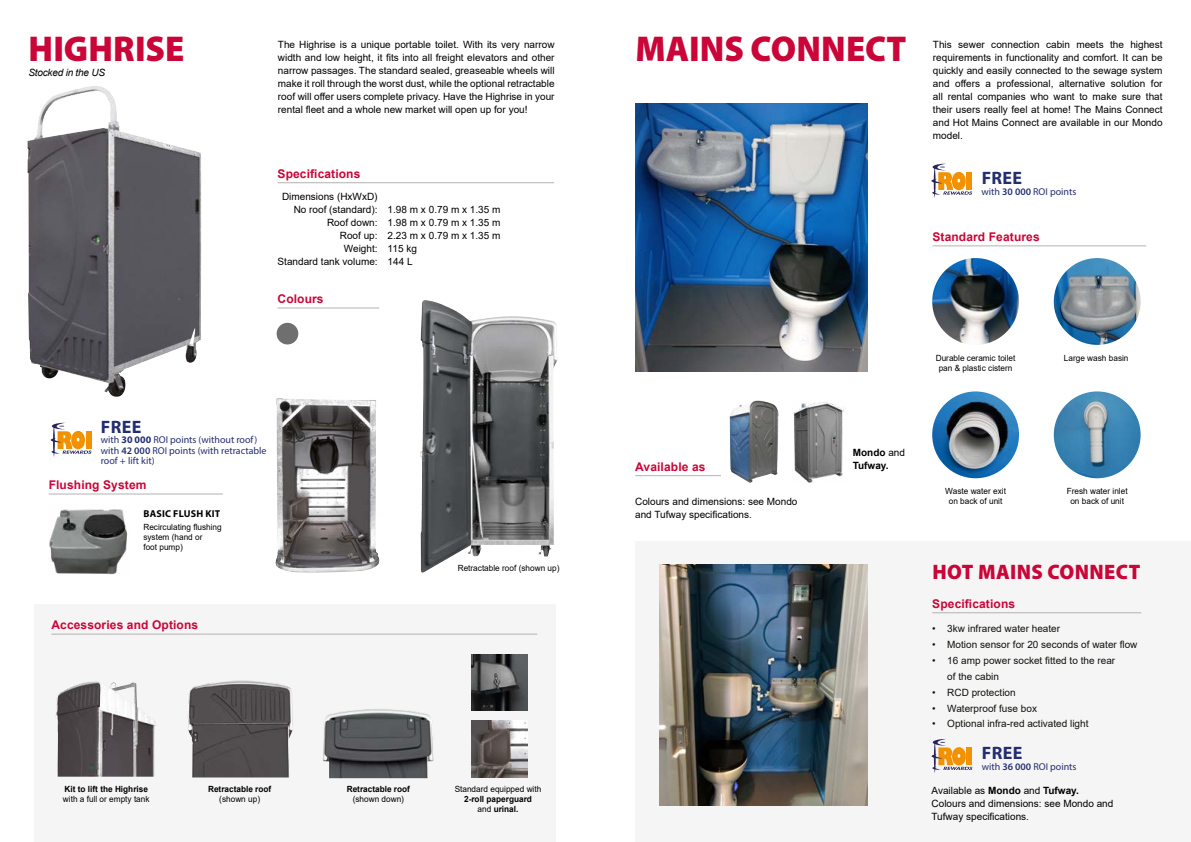
<style>
.page{position:relative;width:1191px;height:842px;background:#fff}
.page>*{position:absolute;margin:0;border:0;box-sizing:border-box;transform-origin:0 0}
.t1{font:900 36px "Myriad Pro";color:#ca0538}
.t2{font:900 21px "Myriad Pro";letter-spacing:.02em;color:#ca0538}
.t3{font:700 18px "Myriad Pro";letter-spacing:.02em;color:#232d71}
.t4{font:700 12px "Arial";letter-spacing:.01em;color:#ca0538}
.t5{font:10px/13px "Arial";color:#000;text-align:justify}
.t6{font:10px/15.8px "Arial";color:#12110c}
.t7{font:10px/10.5px "Myriad Pro";color:#232d71}
.t8{font:700 10px/13px "Arial";color:#000}
.t9{font:italic 10px "Arial";letter-spacing:-.02em;color:#000}
.t10{font:700 10px "Myriad Pro";letter-spacing:.02em;color:#000}
.t11{font:8.5px/10px "Arial";color:#000;text-align:center}
.t12{font:700 8.5px/10px "Arial";color:#000;text-align:center}
.s1{font-weight:700}
.s2{font-weight:600}
.s3{font-weight:400}
</style>
<div class="page">
<img style="left:27px;top:86px;width:174px;height:311px">
<img style="left:275px;top:398px;width:104px;height:175px">
<img style="left:420px;top:300px;width:137px;height:273px">
<div style="left:34px;top:604px;width:522px;height:238px;background:#f5f5f5"></div>
<img style="left:471px;top:721px;width:57px;height:56px">
<img style="left:471px;top:654px;width:57px;height:57px">
<img style="left:49px;top:509px;width:79px;height:66px">
<img style="left:187px;top:680px;width:106px;height:97px">
<img style="left:56px;top:681px;width:100px;height:96px">
<img style="left:323px;top:709px;width:111px;height:69px">
<div style="left:635px;top:542px;width:556px;height:300px;background:#f5f5f5"></div>
<img style="left:635px;top:104px;width:232px;height:267px">
<img style="left:659px;top:564px;width:208px;height:241px">
<img style="left:729px;top:400px;width:49px;height:83px">
<img style="left:932px;top:258px;width:87px;height:87px;border-radius:43px">
<img style="left:1053px;top:258px;width:87px;height:87px;border-radius:43px">
<img style="left:932px;top:391px;width:87px;height:87px;border-radius:43px">
<img style="left:1053px;top:391px;width:87px;height:87px;border-radius:43px">
<img style="left:793px;top:402px;width:51px;height:81px">
<div style="left:277px;top:323px;width:21px;height:21px;background:#706f6f;border-radius:50%"></div>
<div style="left:86px;top:431px;width:6px;height:18px;background:#f39200"></div>
<svg style="left:51px;top:423px;width:40px;height:34px"></svg>
<hr style="left:277px;top:182px;width:277px;height:1px;background:#b3b2b2">
<hr style="left:277px;top:307px;width:102px;height:1px;background:#b3b2b2">
<hr style="left:51px;top:634px;width:486px;height:1px;background:#b3b2b2">
<hr style="left:49px;top:493px;width:174px;height:1px;background:#b3b2b2">
<hr style="left:635px;top:475px;width:86px;height:1px;background:#b3b2b2">
<hr style="left:932px;top:245px;width:214px;height:1px;background:#b3b2b2">
<hr style="left:932px;top:612px;width:209px;height:1px;background:#b3b2b2">
<svg style="left:931px;top:164px;width:41px;height:34px"></svg>
<svg style="left:931px;top:739px;width:41px;height:34px"></svg>
<h1 class="t1" style="left:29px;top:25px;width:157px">HIGHRISE</h1>
<p class="t5" style="left:278px;top:38px;width:278px">The Highrise is a unique portable toilet. With its very narrow width and low height, it fits into all freight elevators and other narrow passages. The standard sealed, greaseable wheels will make it roll through the worst dust, while the optional retractable roof will offer users complete privacy. Have the Highrise in your rental fleet and a whole new market will open up for you!</p>
<p class="t9" style="left:28px;top:66px;width:78px">Stocked in the US</p>
<p class="t4" style="left:277px;top:165px;width:84px">Specifications</p>
<p class="t5" style="left:282px;top:189px;width:97px">Dimensions (HxWxD)</p>
<p class="t5" style="left:294px;top:202px;width:208px">No roof (standard): 1.98 m x 0.79 m x 1.35 m</p>
<p class="t5" style="left:327px;top:215px;width:175px">Roof down: 1.98 m x 0.79 m x 1.35 m</p>
<p class="t5" style="left:340px;top:228px;width:162px">Roof up: 2.23 m x 0.79 m x 1.35 m</p>
<p class="t5" style="left:344px;top:241px;width:74px">Weight: 115 kg</p>
<p class="t5" style="left:277px;top:254px;width:137px">Standard tank volume: 144 L</p>
<p class="t4" style="left:277px;top:291px;width:48px">Colours</p>
<h3 class="t3" style="left:101px;top:415px;width:42px">FREE</h3>
<p class="t7" style="left:101px;top:434px;width:167px">with <span class="s1">30 000</span> ROI points (without roof) with <span class="s2">42 000</span> ROI points (with retractable roof + lift kit)</p>
<p class="t4" style="left:49px;top:477px;width:99px">Flushing System</p>
<p class="t10" style="left:143px;top:507px;width:78px">BASIC FLUSH KIT</p>
<p class="t11" style="left:143px;top:522px;width:80px;text-align:left">Recirculating flushing system (hand or<br>foot pump)</p>
<h1 class="t1" style="left:635px;top:25px;width:272px">MAINS CONNECT</h1>
<p class="t5" style="left:933px;top:38px;width:231px">This sewer connection cabin meets the highest requirements in functionality and comfort. It can be quickly and easily connected to the sewage system and offers a professional, alternative solution for all rental companies who want to make sure that their users really feel at home! The Mains Connect and Hot Mains Connect are available in our Mondo model.</p>
<h3 class="t3" style="left:981px;top:166px;width:42px">FREE</h3>
<p class="t7" style="left:981px;top:186px;width:96px">with <span class="s2">30 000</span> ROI points</p>
<p class="t4" style="left:932px;top:228px;width:109px">Standard Features</p>
<p class="t4" style="left:635px;top:458px;width:72px">Available as</p>
<p class="t5" style="left:635px;top:495px;width:164px">Colours and dimensions: see Mondo and Tufway specifications.</p>
<p class="t8" style="left:853px;top:446px;width:54px">Mondo <span class="s3">and<br></span>Tufway.</p>
<p class="t11" style="left:935px;top:353px;width:81px">Durable ceramic toilet pan &amp; plastic cistern</p>
<p class="t11" style="left:1064px;top:353px;width:66px">Large wash basin</p>
<p class="t11" style="left:945px;top:486px;width:62px">Waste water exit on back of unit</p>
<p class="t11" style="left:1066px;top:486px;width:62px">Fresh water inlet on back of unit</p>
<p class="t4" style="left:51px;top:617px;width:148px">Accessories and Options</p>
<p class="t12" style="left:65px;top:784px;width:85px">Kit to lift the Highrise</p>
<p class="t11" style="left:63px;top:793px;width:88px">with a full or empty tank</p>
<p class="t12" style="left:208px;top:784px;width:65px">Retractable roof</p>
<p class="t11" style="left:219px;top:794px;width:42px">(shown up)</p>
<p class="t12" style="left:347px;top:784px;width:65px">Retractable roof</p>
<p class="t11" style="left:353px;top:794px;width:53px">(shown down)</p>
<p class="t11" style="left:458px;top:563px;width:103px">Retractable roof (shown up)</p>
<h2 class="t2" style="left:932px;top:558px;width:209px">HOT MAINS CONNECT</h2>
<p class="t4" style="left:932px;top:595px;width:84px">Specifications</p>
<p class="t6" style="left:932px;top:621px;width:129px">• 3kw infrared water heater</p>
<p class="t6" style="left:932px;top:637px;width:207px">• Motion sensor for 20 seconds of water flow</p>
<p class="t6" style="left:947px;top:652px;width:169px;text-indent:-15px">• 16 amp power socket fitted to the rear of the cabin</p>
<p class="t6" style="left:932px;top:684px;width:85px">• RCD protection</p>
<p class="t6" style="left:932px;top:700px;width:106px">• Waterproof fuse box</p>
<p class="t6" style="left:932px;top:716px;width:158px">• Optional infra-red activated light</p>
<p class="t11" style="left:455px;top:784px;width:88px">Standard equipped with</p>
<p class="t12" style="left:464px;top:794px;width:69px">2-roll paperguard <span class="s3">and</span> urinal.</p>
<h3 class="t3" style="left:981px;top:741px;width:42px">FREE</h3>
<p class="t7" style="left:981px;top:761px;width:96px">with <span class="s2">36 000</span> ROI points</p>
<p class="t5" style="left:931px;top:784px;width:183px;text-align:left">Available as <span class="s1">Mondo</span> and <span class="s1">Tufway.<br></span>Colours and dimensions: see Mondo and<br>Tufway specifications.</p>
</div>
